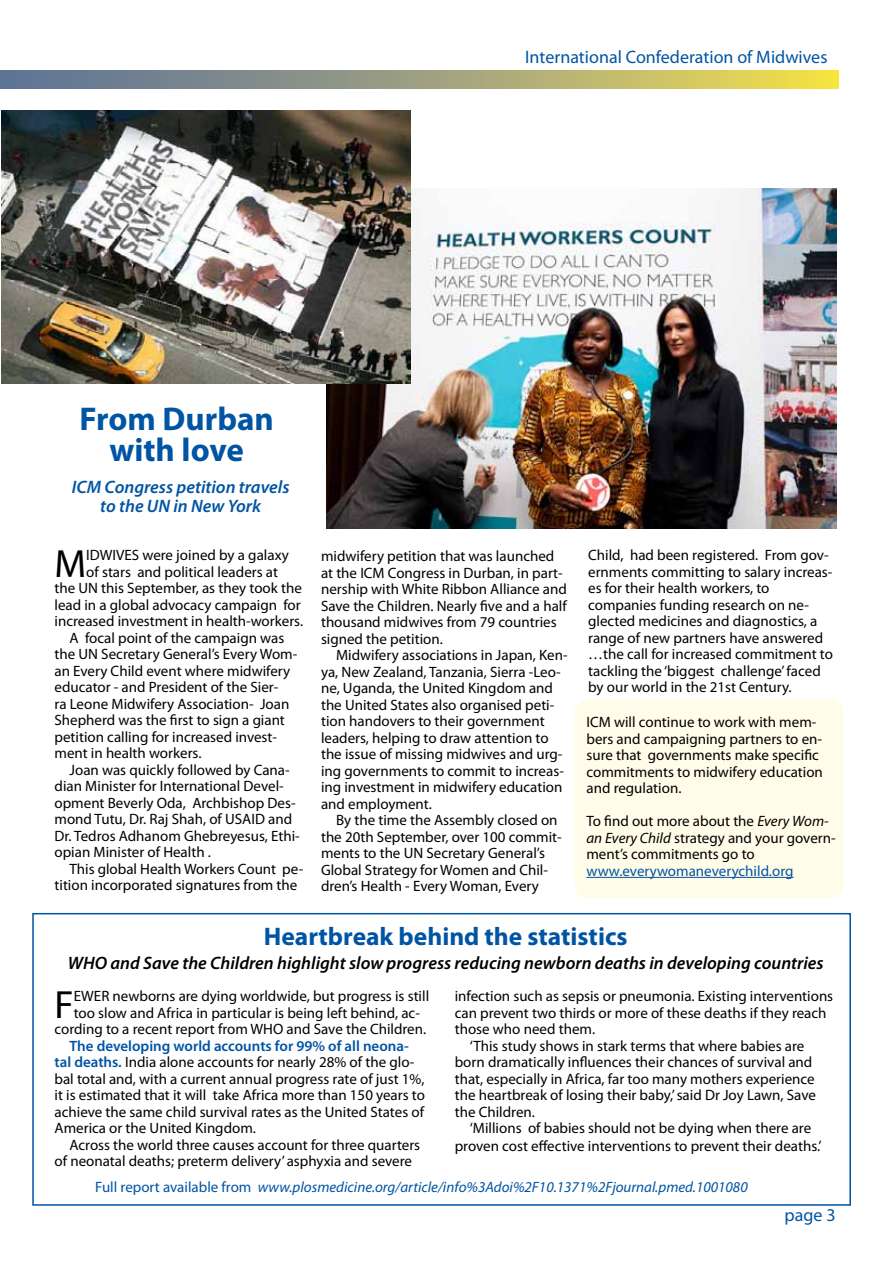
<style>
.page{position:relative;width:893px;height:1263px;background:#fff}
.page>*{position:absolute;margin:0;border:0;box-sizing:border-box;transform-origin:0 0}
.t1{font:39.45px "Myriad Pro";color:#000}
.t2{font:700 33px/31.5px "Myriad Pro";color:#0054a4;text-align:center}
.t3{font:700 25.5px "Myriad Pro";color:#0054a4}
.t4{font:italic 600 18px "Myriad Pro";color:#000}
.t5{font:italic 600 18px/19.8px "Myriad Pro";color:#0054a4;text-align:center}
.t6{font:18px "Myriad Pro";color:#0054a4}
.t7{font:15px/16.5px "Myriad Pro";color:#000}
.t8{font:italic 15px "Myriad Pro";color:#0054a4}
.t9{font:15px "Myriad Pro";color:#0054a4}
.s1{font-style:italic}
.s2{font-weight:600;color:#0054a4}
.s3{font-style:normal}
</style>
<div class="page">
<svg style="left:0;top:71px;width:838px;height:17px;background:#a2a37a"></svg>
<div style="left:574px;top:699px;width:270px;height:200px;background:#fffcea;border-radius:15px"></div>
<hr style="left:586px;top:877px;width:207px;height:1px;background:#0054a4">
<img style="left:327px;top:189px;width:510px;height:340px">
<img style="left:1px;top:111px;width:409px;height:273px">
<div style="left:32px;top:913px;width:819px;height:293px;border:2px solid #0054a4"></div>
<p class="t6" style="left:525px;top:46px;width:304px">International Confederation of Midwives</p>
<h2 class="t2" style="left:79px;top:402px;width:196px">From Durban with love</h2>
<p class="t5" style="left:72px;top:476px;width:219px">ICM Congress petition travels to the UN in New York</p>
<h1 class="t1" style="left:55px;top:539px;width:33px">M</h1>
<p class="t7" style="left:86px;top:547px;width:204px">IDWIVES were joined by a galaxy</p>
<p class="t7" style="left:86px;top:563px;width:193px">of stars and political leaders at</p>
<p class="t7" style="left:55px;top:580px;width:249px">the UN this September, as they took the</p>
<p class="t7" style="left:55px;top:596px;width:248px">lead in a global advocacy campaign for</p>
<p class="t7" style="left:55px;top:613px;width:250px">increased investment in health-workers.</p>
<p class="t7" style="left:70px;top:629px;width:216px">A focal point of the campaign was</p>
<p class="t7" style="left:55px;top:646px;width:244px">the UN Secretary General’s Every Wom-</p>
<p class="t7" style="left:55px;top:662px;width:237px">an Every Child event where midwifery</p>
<p class="t7" style="left:55px;top:679px;width:225px">educator - and President of the Sier-</p>
<p class="t7" style="left:55px;top:695px;width:236px">ra Leone Midwifery Association- Joan</p>
<p class="t7" style="left:55px;top:712px;width:232px">Shepherd was the first to sign a giant</p>
<p class="t7" style="left:55px;top:728px;width:224px">petition calling for increased invest-</p>
<p class="t7" style="left:55px;top:745px;width:148px">ment in health workers.</p>
<p class="t7" style="left:70px;top:761px;width:222px">Joan was quickly followed by Cana-</p>
<p class="t7" style="left:55px;top:778px;width:231px">dian Minister for International Devel-</p>
<p class="t7" style="left:55px;top:794px;width:243px">opment Beverly Oda, Archbishop Des-</p>
<p class="t7" style="left:55px;top:811px;width:239px">mond Tutu, Dr. Raj Shah, of USAID and</p>
<p class="t7" style="left:55px;top:827px;width:247px">Dr. Tedros Adhanom Ghebreyesus, Ethi-</p>
<p class="t7" style="left:55px;top:844px;width:158px">opian Minister of Health .</p>
<p class="t7" style="left:70px;top:860px;width:235px">This global Health Workers Count pe-</p>
<p class="t7" style="left:55px;top:877px;width:244px">tition incorporated signatures from the</p>
<p class="t7" style="left:321px;top:548px;width:247px">midwifery petition that was launched at the ICM Congress in Durban, in part&shy;nership with White Ribbon Alliance and Save the Children. Nearly five and a half thousand midwives from 79 countries signed the petition.</p>
<p class="t7" style="left:321px;top:647px;width:248px;text-indent:15px">Midwifery associations in Japan, Ken&shy;ya, New Zealand, Tanzania, Sierra -Leo&shy;ne, Uganda, the United Kingdom and the United States also organised peti&shy;tion handovers to their government leaders, helping to draw attention to the issue of missing midwives and urg&shy;ing governments to commit to increas&shy;ing investment in midwifery education and employment.</p>
<p class="t7" style="left:321px;top:812px;width:242px;text-indent:15px">By the time the Assembly closed on the 20th September, over 100 commit&shy;ments to the UN Secretary General’s Global Strategy for Women and Chil&shy;dren’s Health - Every Woman, Every</p>
<p class="t7" style="left:588px;top:547px;width:246px">Child, had been registered. From gov&shy;ernments committing to salary increas&shy;es for their health workers, to companies funding research on ne&shy;glected medicines and diagnostics, a range of new partners have answered …the call for increased commitment to tackling the ‘biggest challenge’ faced by our world in the 21st Century.</p>
<p class="t7" style="left:586px;top:714px;width:238px">ICM will continue to work with mem&shy;bers and campaigning partners to en&shy;sure that governments make specific commitments to midwifery education and regulation.</p>
<p class="t7" style="left:586px;top:813px;width:251px">To find out more about the <span class="s1">Every Wom&shy;an Every Child</span> strategy and your govern&shy;ment’s commitments go to</p>
<p class="t9" style="left:586px;top:861px;width:209px">www.everywomaneverychild.org</p>
<h3 class="t3" style="left:264px;top:919px;width:365px">Heartbreak behind the statistics</h3>
<p class="t4" style="left:68px;top:951px;width:757px">WHO and Save the Children highlight slow progress reducing newborn deaths in developing countries</p>
<h1 class="t1" style="left:55px;top:980px;width:21px">F</h1>
<p class="t7" style="left:74px;top:988px;width:357px">EWER newborns are dying worldwide, but progress is still</p>
<p class="t7" style="left:74px;top:1004px;width:348px">too slow and Africa in particular is being left behind, ac-</p>
<p class="t7" style="left:55px;top:1021px;width:373px">cording to a recent report from WHO and Save the Children.</p>
<p class="t7" style="left:55px;top:1037px;width:372px;text-indent:15px"><span class="s2">The developing world accounts for 99% of all neona&shy;tal deaths.</span> India alone accounts for nearly 28% of the glo&shy;bal total and, with a current annual progress rate of just 1%, it is estimated that it will take Africa more than 150 years to achieve the same child survival rates as the United States of America or the United Kingdom.</p>
<p class="t7" style="left:55px;top:1136px;width:367px;text-indent:15px">Across the world three causes account for three quarters of neonatal deaths; preterm delivery’ asphyxia and severe</p>
<p class="t7" style="left:455px;top:988px;width:380px">infection such as sepsis or pneumonia. Existing interventions</p>
<p class="t7" style="left:455px;top:1004px;width:373px">can prevent two thirds or more of these deaths if they reach</p>
<p class="t7" style="left:455px;top:1021px;width:142px">those who need them.</p>
<p class="t7" style="left:470px;top:1037px;width:336px">‘This study shows in stark terms that where babies are</p>
<p class="t7" style="left:455px;top:1054px;width:359px">born dramatically influences their chances of survival and</p>
<p class="t7" style="left:455px;top:1070px;width:361px">that, especially in Africa, far too many mothers experience</p>
<p class="t7" style="left:455px;top:1087px;width:363px">the heartbreak of losing their baby,’ said Dr Joy Lawn, Save</p>
<p class="t7" style="left:455px;top:1103px;width:82px">the Children.</p>
<p class="t7" style="left:470px;top:1120px;width:343px">‘Millions of babies should not be dying when there are</p>
<p class="t7" style="left:455px;top:1138px;width:368px">proven cost effective interventions to prevent their deaths.’</p>
<p class="t8" style="left:95px;top:1177px;width:654px"><span class="s3">Full report available from</span> www.plosmedicine.org/article/info%3Adoi%2F10.1371%2Fjournal.pmed.1001080</p>
<p class="t6" style="left:784px;top:1204px;width:53px">page 3</p>
</div>
